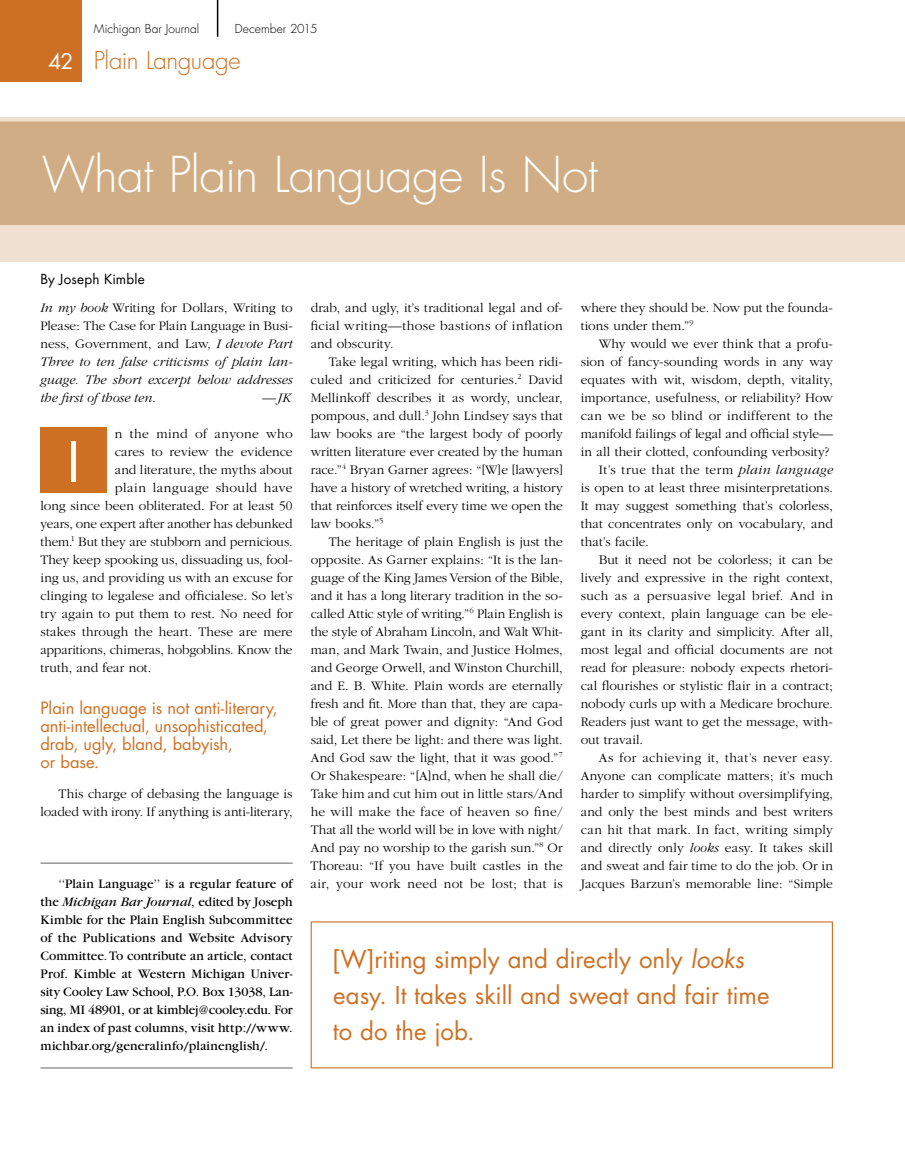
<style>
.page{position:relative;width:905px;height:1175px;background:#fff}
.page>*{position:absolute;margin:0;border:0;box-sizing:border-box;transform-origin:0 0}
.t1{font:54px "Futura";color:#fff}
.t2{font:300 48px "Futura";letter-spacing:-.015em;color:#fff}
.t3{font:24px/36px "Futura";color:#ce7023}
.t4{font:300 24px "Futura";letter-spacing:-.02em;color:#ce7023}
.t5{font:16.5px/18px "Futura";letter-spacing:-.005em;color:#ce7023}
.t6{font:300 13.5px/18px "Garamond";letter-spacing:.005em;color:#000;text-align:justify}
.t7{font:13.5px/18px "Garamond";letter-spacing:.015em;color:#000;text-align:justify}
.t8{font:italic 300 13.5px/18px "Garamond";letter-spacing:.005em;color:#000;text-align:justify}
.t9{font:300 13.5px "Garamond";letter-spacing:.025em;color:#000}
.t10{font:300 13.5px "Garamond";letter-spacing:-.015em;color:#000}
.t11{font:300 13.5px "Garamond";letter-spacing:.03em;color:#000}
.t12{font:300 13.5px "Garamond";letter-spacing:.035em;color:#000}
.t13{font:300 13.5px "Garamond";letter-spacing:.04em;color:#000}
.t14{font:13.5px "Futura";letter-spacing:.015em;color:#000}
.t15{font:300 12px "Futura";letter-spacing:.005em;color:#000}
.s1{font-weight:400;font-size:21px;color:#fff}
.s2{font-style:italic}
.s3{font-style:normal}
</style>
<div class="page">
<div style="left:0;top:0;width:82px;height:82px;background:#ce7023"></div>
<hr style="left:217px;top:0;width:1px;height:37px;background:#000">
<div style="left:0;top:225px;width:904px;height:36px;background:#efe0d1"></div>
<div style="left:0;top:117px;width:904px;height:108px;background:#d1ad85"></div>
<hr style="left:40px;top:862px;width:252px;height:1px;background:#636466">
<hr style="left:40px;top:1067px;width:252px;height:1px;background:#636466">
<div style="left:40px;top:428px;width:67px;height:65px;background:#ce7023"></div>
<p class="t15" style="left:94px;top:21px;width:107px">Michigan Bar Journal</p>
<p class="t15" style="left:235px;top:21px;width:84px">December 2015</p>
<h3 class="t4" style="left:49px;top:45px;width:194px"><span class="s1">42</span> Plain Language</h3>
<h2 class="t2" style="left:42px;top:143px;width:557px">What Plain Language Is Not</h2>
<p class="t14" style="left:40px;top:269px;width:106px">By Joseph Kimble</p>
<p class="t6" style="left:580px;top:299px;width:254px">where they should be. Now put the founda&shy;tions under them.”<sup>9</sup></p>
<p class="t6" style="left:598px;top:335px;width:235px">Why would we ever think that a profu-</p>
<p class="t6" style="left:580px;top:353px;width:254px">sion of fancy-sounding words in any way</p>
<p class="t6" style="left:580px;top:371px;width:253px">equates with wit, wisdom, depth, vitality,</p>
<p class="t6" style="left:580px;top:389px;width:254px">importance, usefulness, or reliability? How</p>
<p class="t9" style="left:580px;top:408px;width:254px">can we be so blind or indifferent to the</p>
<p class="t6" style="left:580px;top:425px;width:253px">manifold failings of legal and official style—</p>
<p class="t6" style="left:580px;top:443px;width:250px">in all their clotted, confounding verbosity?</p>
<p class="t13" style="left:598px;top:462px;width:236px">It’s true that the term <span class="s2">plain language</span></p>
<p class="t6" style="left:580px;top:479px;width:253px">is open to at least three misinterpretations.</p>
<p class="t6" style="left:580px;top:497px;width:253px">It may suggest something that’s colorless,</p>
<p class="t6" style="left:580px;top:515px;width:253px">that concentrates only on vocabulary, and</p>
<p class="t6" style="left:580px;top:533px;width:70px">that’s facile.</p>
<p class="t6" style="left:598px;top:551px;width:236px">But it need not be colorless; it can be</p>
<p class="t6" style="left:580px;top:569px;width:254px">lively and expressive in the right context,</p>
<p class="t9" style="left:580px;top:588px;width:254px">such as a persuasive legal brief. And in</p>
<p class="t6" style="left:580px;top:605px;width:254px">every context, plain language can be ele-</p>
<p class="t6" style="left:580px;top:623px;width:254px">gant in its clarity and simplicity. After all,</p>
<p class="t6" style="left:580px;top:641px;width:253px">most legal and official documents are not</p>
<p class="t6" style="left:580px;top:659px;width:254px">read for pleasure: nobody expects rhetori-</p>
<p class="t6" style="left:580px;top:677px;width:254px">cal flourishes or stylistic flair in a contract;</p>
<p class="t6" style="left:580px;top:695px;width:254px">nobody curls up with a Medicare brochure.</p>
<p class="t6" style="left:580px;top:713px;width:254px">Readers just want to get the message, with-</p>
<p class="t6" style="left:580px;top:731px;width:64px">out travail.</p>
<p class="t12" style="left:598px;top:750px;width:235px">As for achieving it, that’s never easy.</p>
<p class="t6" style="left:580px;top:767px;width:254px">Anyone can complicate matters; it’s much</p>
<p class="t6" style="left:580px;top:785px;width:254px">harder to simplify without oversimplifying,</p>
<p class="t6" style="left:580px;top:803px;width:254px">and only the best minds and best writers</p>
<p class="t11" style="left:580px;top:822px;width:254px">can hit that mark. In fact, writing simply</p>
<p class="t6" style="left:580px;top:839px;width:253px">and directly only <span class="s2">looks</span> easy. It takes skill</p>
<p class="t6" style="left:580px;top:856px;width:254px">and sweat and fair time to do the job. Or in</p>
<p class="t8" style="left:40px;top:299px;width:254px">In my book <span class="s3">Writing for Dollars, Writing to Please: The Case for Plain Language in Busi&shy;ness, Government, and Law</span>, I devote Part Three to ten false criticisms of plain lan&shy;guage. The short excerpt below addresses the first of those ten.</p>
<p class="t6" style="left:310px;top:299px;width:254px">drab, and ugly, it’s traditional legal and of&shy;ficial writing—those bastions of inflation and obscurity.</p>
<p class="t6" style="left:310px;top:353px;width:254px;text-indent:18px">Take legal writing, which has been ridi&shy;culed and criticized for centuries.<sup>2</sup> David Mellinkoff describes it as wordy, unclear, pompous, and dull.<sup>3</sup> John Lindsey says that law books are “the largest body of poorly written literature ever created by the human race.”<sup>4</sup> Bryan Garner agrees: “[W]e [lawyers] have a history of wretched writing, a history that reinforces itself every time we open the law books.”<sup>5</sup></p>
<p class="t6" style="left:310px;top:533px;width:254px;text-indent:18px">The heritage of plain English is just the opposite. As Garner explains: “It is the lan&shy;guage of the King James Version of the Bible, and it has a long literary tradition in the so&shy;called Attic style of writing.”<sup>6</sup> Plain English is the style of Abraham Lincoln, and Walt Whit&shy;man, and Mark Twain, and Justice Holmes, and George Orwell, and Winston Churchill, and E. B. White. Plain words are eternally fresh and fit. More than that, they are capa&shy;ble of great power and dignity: “And God said, Let there be light: and there was light.<br>And God saw the light, that it was good.”<sup>7<br></sup>Or Shakespeare: “[A]nd, when he shall die/ Take him and cut him out in little stars/And he will make the face of heaven so fine/ That all the world will be in love with night/ And pay no worship to the garish sun.”<sup>8</sup> Or Thoreau: “If you have built castles in the air, your work need not be lost; that is</p>
<p class="t8" style="left:263px;top:389px;width:30px">—JK</p>
<p class="t6" style="left:115px;top:425px;width:179px">n the mind of anyone who</p>
<p class="t6" style="left:115px;top:443px;width:179px">cares to review the evidence</p>
<p class="t6" style="left:115px;top:461px;width:179px">and literature, the myths about</p>
<p class="t9" style="left:115px;top:480px;width:179px">plain language should have</p>
<p class="t6" style="left:40px;top:497px;width:253px">long since been obliterated. For at least 50</p>
<p class="t6" style="left:40px;top:515px;width:253px">years, one expert after another has debunked</p>
<p class="t6" style="left:40px;top:533px;width:254px">them.<sup>1</sup> But they are stubborn and pernicious.</p>
<p class="t6" style="left:40px;top:551px;width:254px">They keep spooking us, dissuading us, fool-</p>
<p class="t6" style="left:40px;top:569px;width:253px">ing us, and providing us with an excuse for</p>
<p class="t6" style="left:40px;top:587px;width:253px">clinging to legalese and officialese. So let’s</p>
<p class="t6" style="left:40px;top:605px;width:254px">try again to put them to rest. No need for</p>
<p class="t6" style="left:40px;top:623px;width:254px">stakes through the heart. These are mere</p>
<p class="t10" style="left:40px;top:642px;width:254px">apparitions, chimeras, hobgoblins. Know the</p>
<p class="t6" style="left:40px;top:659px;width:112px">truth, and fear not.</p>
<p class="t5" style="left:40px;top:698px;width:238px">Plain language is not anti-literary, anti-intellectual, unsophisticated, drab, ugly, bland, babyish,<br>or base.</p>
<p class="t6" style="left:41px;top:785px;width:253px;text-align:right">This charge of debasing the language is loaded with irony. If anything is anti-literary,</p>
<h1 class="t1" style="left:67px;top:424px;width:14px">I</h1>
<p class="t7" style="left:58px;top:874px;width:235px">‘‘Plain Language’’ is a regular feature of</p>
<p class="t6" style="left:580px;top:874px;width:253px">Jacques Barzun’s memorable line: “Simple</p>
<p class="t7" style="left:40px;top:892px;width:254px">the <span class="s2">Michigan Bar Journal</span>, edited by Joseph Kimble for the Plain English Subcommittee of the Publications and Website Advisory Committee. To contribute an article, contact Prof. Kimble at Western Michigan Univer&shy;sity Cooley Law School, P.O. Box 13038, Lan&shy;sing, MI 48901, or at kimblej@cooley.edu. For an index of past columns, visit http://www. michbar.org/generalinfo/plainenglish/.</p>
<h3 class="t3" style="left:332px;top:941px;width:439px">[W]riting simply and directly only <span class="s2">looks </span>easy. It takes skill and sweat and fair time to do the job.</h3>
</div>
